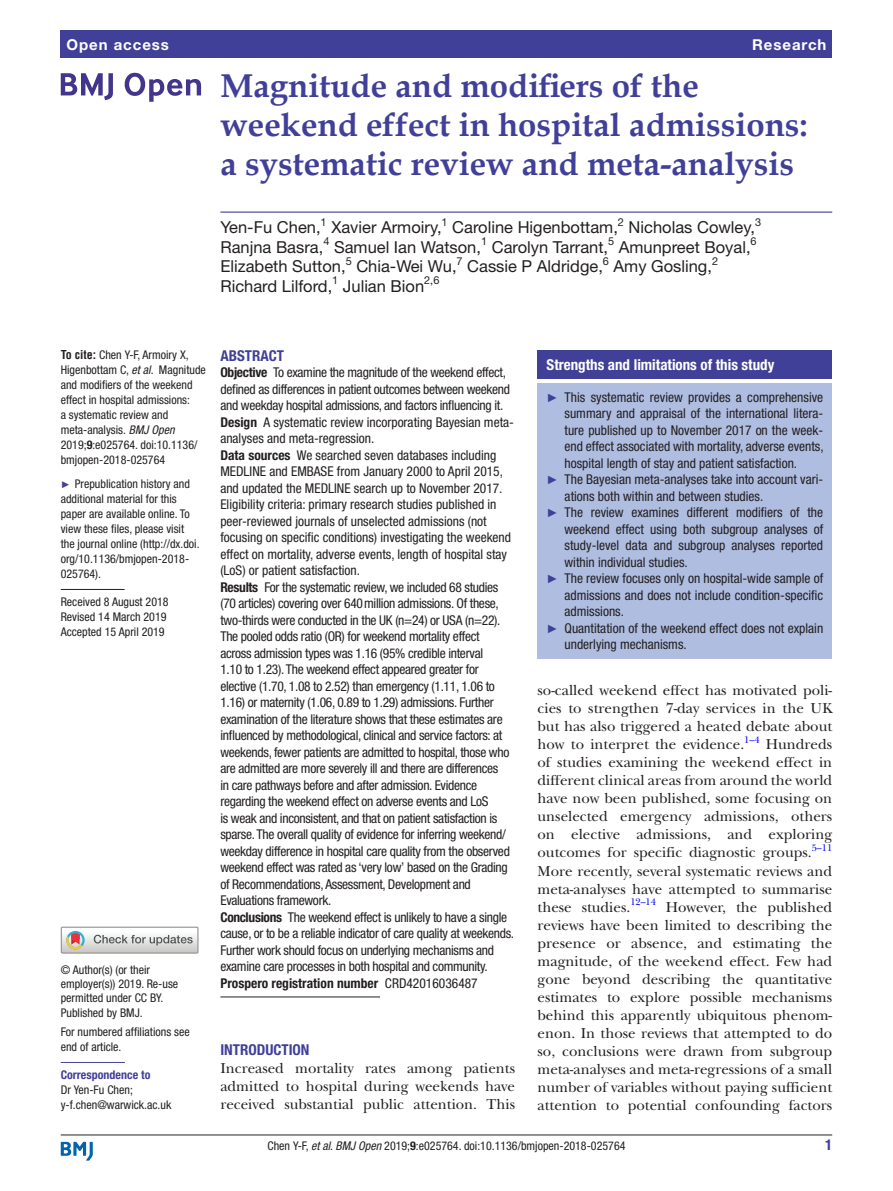
<style>
.page{position:relative;width:893px;height:1191px;background:#fff}
.page>*{position:absolute;margin:0;border:0;box-sizing:border-box;transform-origin:0 0}
.t1{font:700 33px/39px "Book Antiqua";color:#414099}
.t2{font:16.5px "Helvetica Neue LT Std";color:#231f20}
.t3{font:15px/18px "New Baskerville";color:#231f20;text-align:justify}
.t4{font:700 condensed 15px "Helvetica Neue LT Std";color:#fff}
.t5{font:700 condensed 15px "Helvetica Neue LT Std";color:#414099}
.t6{font:700 15px "Helvetica Neue LT Std";letter-spacing:.065em;color:#fff}
.t7{font:condensed 13.5px/16.5px "Helvetica Neue LT Std";letter-spacing:-.02em;color:#231f20}
.t8{font:condensed 13.5px "Helvetica Neue LT Std";color:#231f20}
.t9{font:condensed 12px/15px "Helvetica Neue LT Std";color:#231f20}
.t10{font:700 condensed 12px "Helvetica Neue LT Std";color:#414099}
.t11{font:10.95px "Helvetica Neue LT Std";color:#231f20}
.t12{font:9.9px "New Baskerville";color:#00f}
.s1{font-family:"Helvetica LT Std";font-weight:700}
.s2{font-style:italic}
.s3{font-weight:700}
.s4{font-family:"Arial";font-stretch:normal;font-size:9.75px;color:#414099}
.s5{font-family:"Arial";font-stretch:normal;font-size:12px;color:#414099}
</style>
<div class="page">
<hr style="left:61px;top:1134px;width:771px;height:1px;background:#231f20">
<svg style="left:61px;top:1141px;width:32px;height:19px"></svg>
<div style="left:61px;top:31px;width:771px;height:27px;background:#414099"></div>
<hr style="left:220px;top:211px;width:612px;height:2px;background:#414099">
<hr style="left:61px;top:589px;width:64px;height:1px;background:#231f20">
<hr style="left:61px;top:1062px;width:64px;height:1px;background:#414099">
<svg style="left:61px;top:73px;width:52px;height:27px"></svg>
<svg style="left:125px;top:73px;width:76px;height:29px"></svg>
<div style="left:61px;top:926px;width:138px;height:27px;border:1px solid #969090"></div>
<svg style="left:61px;top:927px;width:137px;height:26px"></svg>
<hr style="left:220px;top:996px;width:160px;height:1px;background:#231f20">
<div style="left:538px;top:350px;width:294px;height:29px;background:#414099"></div>
<div style="left:538px;top:383px;width:294px;height:275px;background:#afbde1"></div>
<p class="t6" style="left:66px;top:35px;width:104px">Open access</p>
<p class="t6" style="left:752px;top:35px;width:76px">Research</p>
<h1 class="t1" style="left:220px;top:66px;width:589px">Magnitude and modifiers of the weekend effect in hospital admissions: a systematic review and meta-analysis</h1>
<p class="t2" style="left:220px;top:218px;width:102px">Yen-Fu Chen,</p>
<p class="t11" style="left:321px;top:215px;width:8px">1</p>
<p class="t2" style="left:331px;top:218px;width:112px">Xavier Armoiry,</p>
<p class="t11" style="left:442px;top:215px;width:8px">1</p>
<p class="t2" style="left:452px;top:218px;width:167px">Caroline Higenbottam,</p>
<p class="t11" style="left:618px;top:215px;width:8px">2</p>
<p class="t2" style="left:629px;top:218px;width:128px">Nicholas Cowley,</p>
<p class="t11" style="left:755px;top:215px;width:8px">3</p>
<p class="t2" style="left:220px;top:237px;width:104px">Ranjna Basra,</p>
<p class="t11" style="left:323px;top:235px;width:8px">4</p>
<p class="t2" style="left:334px;top:237px;width:149px">Samuel Ian Watson,</p>
<p class="t11" style="left:481px;top:235px;width:8px">1</p>
<p class="t2" style="left:492px;top:237px;width:118px">Carolyn Tarrant,</p>
<p class="t11" style="left:608px;top:235px;width:8px">5</p>
<p class="t2" style="left:619px;top:237px;width:133px">Amunpreet Boyal,</p>
<p class="t11" style="left:751px;top:235px;width:8px">6</p>
<p class="t2" style="left:220px;top:257px;width:127px">Elizabeth Sutton,</p>
<p class="t11" style="left:346px;top:254px;width:8px">5</p>
<p class="t2" style="left:356px;top:257px;width:102px">Chia-Wei Wu,</p>
<p class="t11" style="left:457px;top:254px;width:8px">7</p>
<p class="t2" style="left:467px;top:257px;width:137px">Cassie P Aldridge,</p>
<p class="t11" style="left:603px;top:254px;width:8px">6</p>
<p class="t2" style="left:614px;top:257px;width:100px">Amy Gosling,</p>
<p class="t11" style="left:712px;top:254px;width:8px">2</p>
<p class="t2" style="left:220px;top:276px;width:113px">Richard Lilford,</p>
<p class="t11" style="left:332px;top:274px;width:8px">1</p>
<p class="t2" style="left:343px;top:276px;width:83px">Julian Bion</p>
<p class="t11" style="left:424px;top:274px;width:17px">2,6</p>
<p class="t9" style="left:61px;top:347px;width:147px"><span class="s1">To cite:</span> Chen Y-F, Armoiry X,<br>Higenbottam C, <span class="s2">et al</span>. Magnitude and modifiers of the weekend effect in hospital admissions:<br>a systematic review and meta-analysis. <span class="s2">BMJ Open<br></span>2019;<span class="s3">9</span>:e025764. doi:10.1136/ bmjopen-2018-025764</p>
<p class="t9" style="left:61px;top:476px;width:140px"><span class="s4">►</span> Prepublication history and additional material for this paper are available online. To view these files, please visit the journal online (http://dx.doi. org/10.1136/bmjopen-2018-<br>025764).</p>
<p class="t9" style="left:61px;top:594px;width:109px">Received 8 August 2018<br>Revised 14 March 2019<br>Accepted 15 April 2019</p>
<p class="t9" style="left:61px;top:962px;width:119px;line-height:14.4px">© Author(s) (or their employer(s)) 2019. Re-use permitted under CC BY.<br>Published by BMJ.</p>
<p class="t9" style="left:61px;top:1024px;width:130px">For numbered affiliations see end of article.</p>
<p class="t10" style="left:61px;top:1067px;width:91px">Correspondence to</p>
<p class="t9" style="left:61px;top:1082px;width:112px">Dr Yen-Fu Chen; y-f.chen@warwick.ac.uk</p>
<p class="t5" style="left:220px;top:346px;width:65px">Abstract</p>
<p class="t7" style="left:220px;top:364px;width:295px"><span class="s3">Objective</span> To examine the magnitude of the weekend effect, defined as differences in patient outcomes between weekend and weekday hospital admissions, and factors influencing it.<br><span class="s3">Design</span> A systematic review incorporating Bayesian meta&shy;analyses and meta-regression.<br><span class="s3">Data sources</span> We searched seven databases including MEDLINE and EMBASE from January 2000 to April 2015, and updated the MEDLINE search up to November 2017.<br>Eligibility criteria: primary research studies published in peer-reviewed journals of unselected admissions (not focusing on specific conditions) investigating the weekend effect on mortality, adverse events, length of hospital stay (LoS) or patient satisfaction.<br><span class="s3">Results</span> For the systematic review, we included 68 studies (70 articles) covering over 640million admissions. Of these, two-thirds were conducted in the UK (n=24) or USA (n=22).<br>The pooled odds ratio (OR) for weekend mortality effect across admission types was 1.16 (95% credible interval<br>1.10 to 1.23). The weekend effect appeared greater for elective (1.70, 1.08 to 2.52) than emergency (1.11, 1.06 to 1.16) or maternity (1.06, 0.89 to 1.29) admissions. Further examination of the literature shows that these estimates are influenced by methodological, clinical and service factors: at weekends, fewer patients are admitted to hospital, those who are admitted are more severely ill and there are differences<br>in care pathways before and after admission. Evidence regarding the weekend effect on adverse events and LoS<br>is weak and inconsistent, and that on patient satisfaction is sparse. The overall quality of evidence for inferring weekend/ weekday difference in hospital care quality from the observed weekend effect was rated as ‘very low’ based on the Grading of Recommendations, Assessment, Development and Evaluations framework.<br><span class="s3">Conclusions</span> The weekend effect is unlikely to have a single cause, or to be a reliable indicator of care quality at weekends.<br>Further work should focus on underlying mechanisms and examine care processes in both hospital and community.<br><span class="s3">Prospero registration number</span> CRD42016036487</p>
<p class="t5" style="left:220px;top:1041px;width:91px">Introduction</p>
<p class="t3" style="left:220px;top:1059px;width:296px">Increased mortality rates among patients admitted to hospital during weekends have received substantial public attention. This</p>
<p class="t4" style="left:547px;top:355px;width:229px">Strengths and limitations of this study</p>
<p class="t8" style="left:547px;top:389px;width:278px"><span class="s5">►</span> This systematic review provides a comprehensive</p>
<p class="t8" style="left:565px;top:405px;width:260px">summary and appraisal of the international litera-</p>
<p class="t8" style="left:565px;top:422px;width:260px">ture published up to November 2017 on the week-</p>
<p class="t8" style="left:565px;top:438px;width:261px">end effect associated with mortality, adverse events,</p>
<p class="t8" style="left:565px;top:455px;width:234px">hospital length of stay and patient satisfaction.</p>
<p class="t8" style="left:547px;top:471px;width:278px"><span class="s5">►</span> The Bayesian meta-analyses take into account vari-</p>
<p class="t8" style="left:565px;top:488px;width:200px">ations both within and between studies.</p>
<p class="t8" style="left:547px;top:504px;width:278px"><span class="s5">►</span> The review examines different modifiers of the</p>
<p class="t8" style="left:565px;top:521px;width:260px">weekend effect using both subgroup analyses of</p>
<p class="t8" style="left:565px;top:537px;width:260px">study-level data and subgroup analyses reported</p>
<p class="t8" style="left:565px;top:554px;width:125px">within individual studies.</p>
<p class="t8" style="left:547px;top:570px;width:278px"><span class="s5">►</span> The review focuses only on hospital-wide sample of</p>
<p class="t8" style="left:565px;top:587px;width:260px">admissions and does not include condition-specific</p>
<p class="t8" style="left:565px;top:603px;width:61px">admissions.</p>
<p class="t8" style="left:547px;top:620px;width:278px"><span class="s5">►</span> Quantitation of the weekend effect does not explain</p>
<p class="t8" style="left:565px;top:636px;width:124px">underlying mechanisms.</p>
<p class="t3" style="left:538px;top:681px;width:296px">so-called weekend effect has motivated poli&shy;cies to strengthen 7-day services in the UK but has also triggered a heated debate about how to interpret the evidence.<sup>1–4</sup> Hundreds of studies examining the weekend effect in different clinical areas from around the world have now been published, some focusing on unselected emergency admissions, others on elective admissions, and exploring outcomes for specific diagnostic groups.<sup>5–11<br></sup>More recently, several systematic reviews and meta-analyses have attempted to summarise these studies.</p>
<p class="t12" style="left:630px;top:895px;width:27px">12–14</p>
<p class="t3" style="left:538px;top:897px;width:296px;text-indent:128px">However, the published reviews have been limited to describing the presence or absence, and estimating the magnitude, of the weekend effect. Few had gone beyond describing the quantitative estimates to explore possible mechanisms behind this apparently ubiquitous phenom&shy;enon. In those reviews that attempted to do so, conclusions were drawn from subgroup meta-analyses and meta-regressions of a small number of variables without paying sufficient attention to potential confounding factors</p>
<p class="t9" style="left:267px;top:1137px;width:360px">Chen Y-F, <span class="s2">et al</span>. <span class="s2">BMJ Open</span> 2019;<span class="s3">9</span>:e025764. doi:10.1136/bmjopen-2018-025764</p>
<p class="t5" style="left:825px;top:1135px;width:9px">1</p>
</div>
